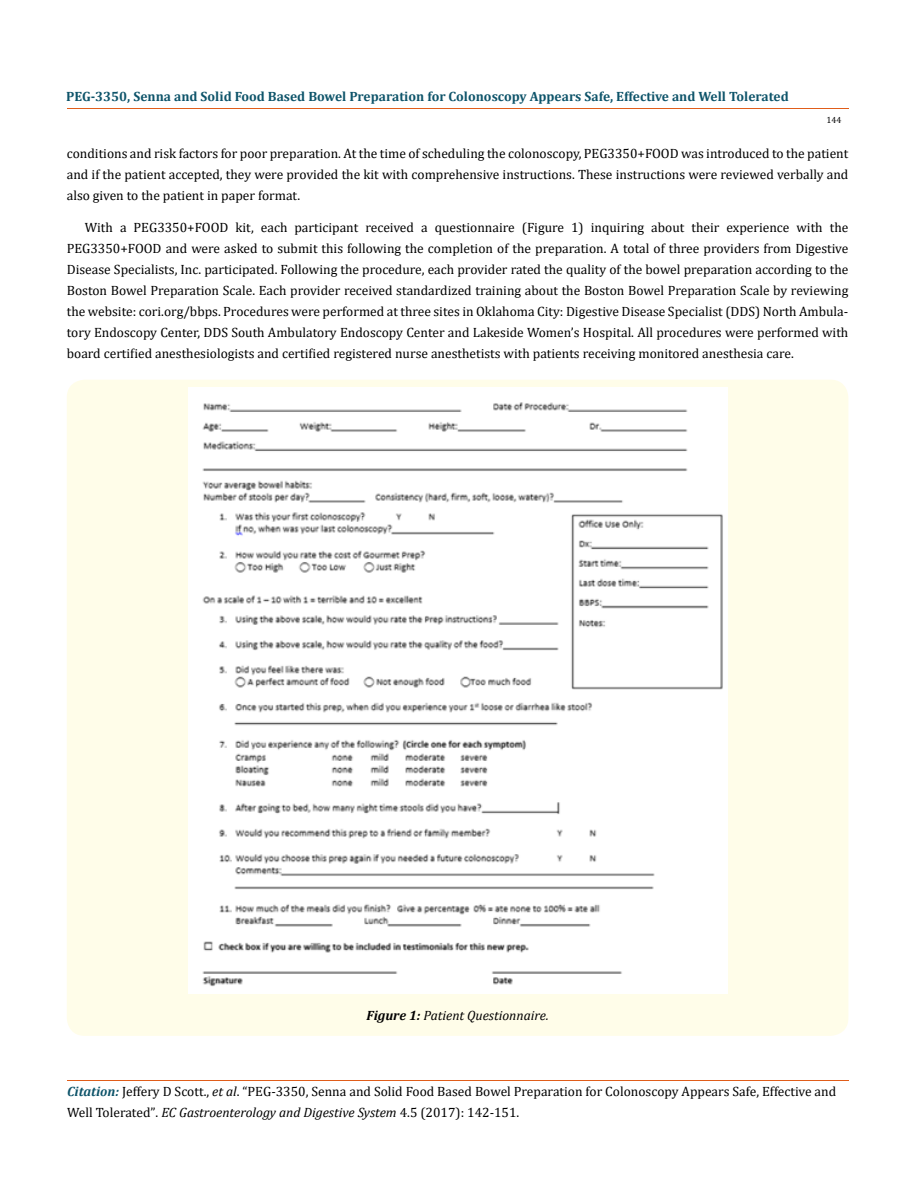
<style>
.page{position:relative;width:917px;height:1190px;background:#fff}
.page>*{position:absolute;margin:0;border:0;box-sizing:border-box;transform-origin:0 0}
.t1{font:13.5px/21px "Cambria";color:#000;text-align:justify}
.t2{font:700 13.5px "Cambria";color:#0e546a}
.t3{font:italic 13.5px "Cambria";color:#000}
.t4{font:9px "Cambria";color:#000}
.s1{font-weight:700}
.s2{font-weight:700;font-style:italic;color:#0e546a}
.s3{font-style:italic}
.s4{font-size:13.35px}
</style>
<div class="page">
<hr style="left:67px;top:1080px;width:781px;height:1px;background:#e05d1a">
<div style="left:67px;top:380px;width:781px;height:655px;background:#fffde9;border-radius:18px"></div>
<img style="left:188px;top:387px;width:539px;height:606px">
<p class="t2" style="left:66px;top:87px;width:724px">PEG-3350, Senna and Solid Food Based Bowel Preparation for Colonoscopy Appears Safe, Effective and Well Tolerated</p>
<p class="t4" style="left:826px;top:114px;width:16px">144</p>
<p class="t1" style="left:67px;top:143px;width:783px">conditions and risk factors for poor preparation. At the time of scheduling the colonoscopy, PEG3350+FOOD was introduced to the patient and if the patient accepted, they were provided the kit with comprehensive instructions. These instructions were reviewed verbally and also given to the patient in paper format.</p>
<p class="t1" style="left:67px;top:217px;width:783px;text-indent:18px">With a PEG3350+FOOD kit, each participant received a questionnaire (Figure 1) inquiring about their experience with the PEG3350+FOOD and were asked to submit this following the completion of the preparation. A total of three providers from Digestive Disease Specialists, Inc. participated. Following the procedure, each provider rated the quality of the bowel preparation according to the Boston Bowel Preparation Scale. Each provider received standardized training about the Boston Bowel Preparation Scale by reviewing the website: cori.org/bbps. Procedures were performed at three sites in Oklahoma City: Digestive Disease Specialist (DDS) North Ambula&shy;tory Endoscopy Center, DDS South Ambulatory Endoscopy Center and Lakeside Women’s Hospital. All procedures were performed with board certified anesthesiologists and certified registered nurse anesthetists with patients receiving monitored anesthesia care.</p>
<p class="t3" style="left:366px;top:1006px;width:184px"><span class="s1">Figure 1:</span> Patient Questionnaire.</p>
<p class="t1" style="left:67px;top:1080px;width:770px"><span class="s2">Citation:</span> Jeffery D Scott., <span class="s3">et al</span>. “PEG-3350, Senna and Solid Food Based Bowel Preparation for Colonoscopy Appears Safe, Effective and<br>Well Tolerated”<span class="s4">.</span> <span class="s3">EC Gastroenterology and Digestive System</span> <span class="s4">4</span>.5 (2017): 142-151.</p>
</div>
